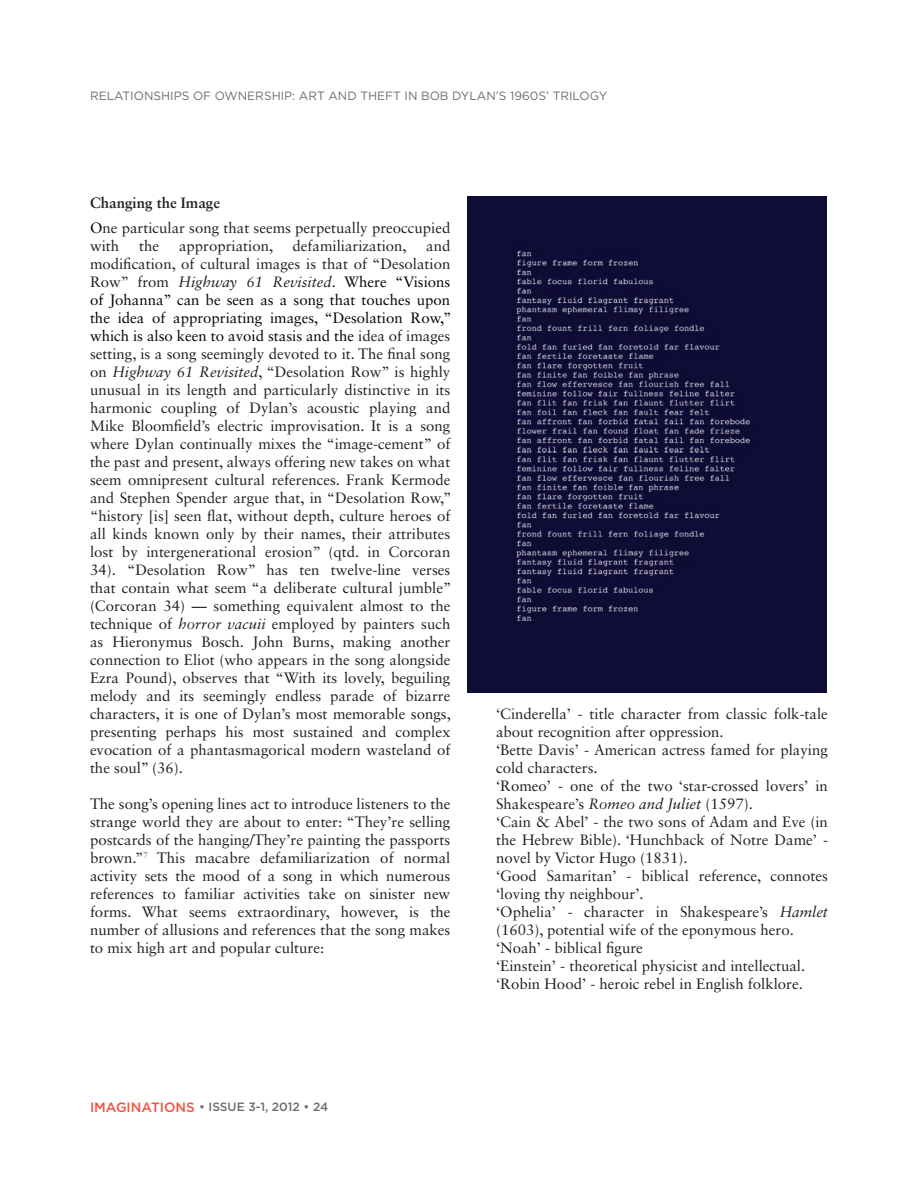
<style>
.page{position:relative;width:918px;height:1188px;background:#fff}
.page>*{position:absolute;margin:0;border:0;box-sizing:border-box;transform-origin:0 0}
.t1{font:15px/18px "Sabon LT Std";color:#231f20}
.t2{font:12px "Gotham";color:#6c6d70}
.t3{font:500 12px "Gotham";color:#6c6d70}
.s1{font-weight:700}
.s2{color:#040503}
.s3{font-style:italic}
.s4{font-size:13.5px;color:#f05642}
</style>
<div class="page">
<img style="left:468px;top:197px;width:359px;height:495px">
<p class="t2" style="left:90px;top:89px;width:519px">RELATIONSHIPS OF OWNERSHIP: ART AND THEFT IN BOB DYLAN’S 1960S’ TRILOGY</p>
<p class="t1" style="left:90px;top:190px;width:362px;line-height:24.8px"><span class="s1">Changing the Image<br></span><span class="s2">O</span>ne particular song that seems perpetually preoccupied</p>
<p class="t1" style="left:90px;top:236px;width:31px">with</p>
<p class="t1" style="left:139px;top:236px;width:21px">the</p>
<p class="t1" style="left:179px;top:236px;width:96px">appropriation,</p>
<p class="t1" style="left:293px;top:236px;width:116px">defamiliarization,</p>
<p class="t1" style="left:90px;top:236px;width:363px;text-align:justify;text-indent:336px">and modification, of cultural images is that of “Desolation Row” from <span class="s3">Highway 61 Revisited</span>. <span class="s2">Where “Visions of Johanna” can be seen as a song that touches upon the idea of appropriating images, “Desolation Row,” which is also keen to avoid stasis and the</span> idea of images setting, is a song seemingly devoted to it. The final song on <span class="s3">Highway 61 Revisited</span>, “Desolation Row” is highly unusual in its length and particularly distinctive in its harmonic coupling of Dylan’s acoustic playing and Mike Bloomfield’s electric improvisation. It is a song where Dylan continually mixes the “image-cement” of the past and present, always offering new takes on what seem omnipresent cultural references. Frank Kermode and Stephen Spender argue that, in “Desolation Row,” “history [is] seen flat, without depth, culture heroes of all kinds known only by their names, their attributes lost by intergenerational erosion” (qtd. in Corcoran 34). “Desolation Row” has ten twelve-line verses that contain what seem “a deliberate cultural jumble” (Corcoran 34) <span class="s2">—</span> something equivalent almost to the technique of <span class="s3">horror vacuii</span> employed by painters such as Hieronymus Bosch. John Burns, making another connection to Eliot (who appears in the song alongside Ezra Pound), observes that “With its lovely, beguiling melody and its seemingly endless parade of bizarre characters, it is one of Dylan’s most memorable songs, presenting perhaps his most sustained and complex evocation of a phantasmagorical modern wasteland of the soul” (36).</p>
<p class="t1" style="left:90px;top:794px;width:362px;text-align:justify">The song’s opening lines act to introduce listeners to the strange world they are about to enter: “They’re selling postcards of the hanging/They’re painting the passports brown.”<sup>7</sup> This macabre defamiliarization of normal activity sets the mood of a song in which numerous references to familiar activities take on sinister new forms. What seems extraordinary, however, is the number of allusions and references that the song makes to mix high art and popular culture:</p>
<p class="t3" style="left:90px;top:1100px;width:240px"><span class="s4">IMAGINATIONS</span> • ISSUE 3-1, 2012 • 24</p>
<p class="t1" style="left:496px;top:704px;width:333px">‘Cinderella’ - title character from classic folk-tale about recognition after oppression.<br>‘Bette Davis’ - American actress famed for playing cold characters.<br>‘Romeo’ - one of the two ‘star-crossed lovers’ in Shakespeare’s <span class="s3">Romeo and Juliet</span> (1597).<br>‘Cain &amp; Abel’ - the two sons of Adam and Eve (in the Hebrew Bible). ‘Hunchback of Notre Dame’ - novel by Victor Hugo (1831).<br>‘Good Samaritan’ - biblical reference, connotes ‘loving thy neighbour’.<br>‘Ophelia’ - character in Shakespeare’s <span class="s3">Hamlet </span>(1603), potential wife of the eponymous hero. ‘Noah’ - biblical figure<br>‘Einstein’ - theoretical physicist and intellectual. ‘Robin Hood’ - heroic rebel in English folklore.</p>
</div>
